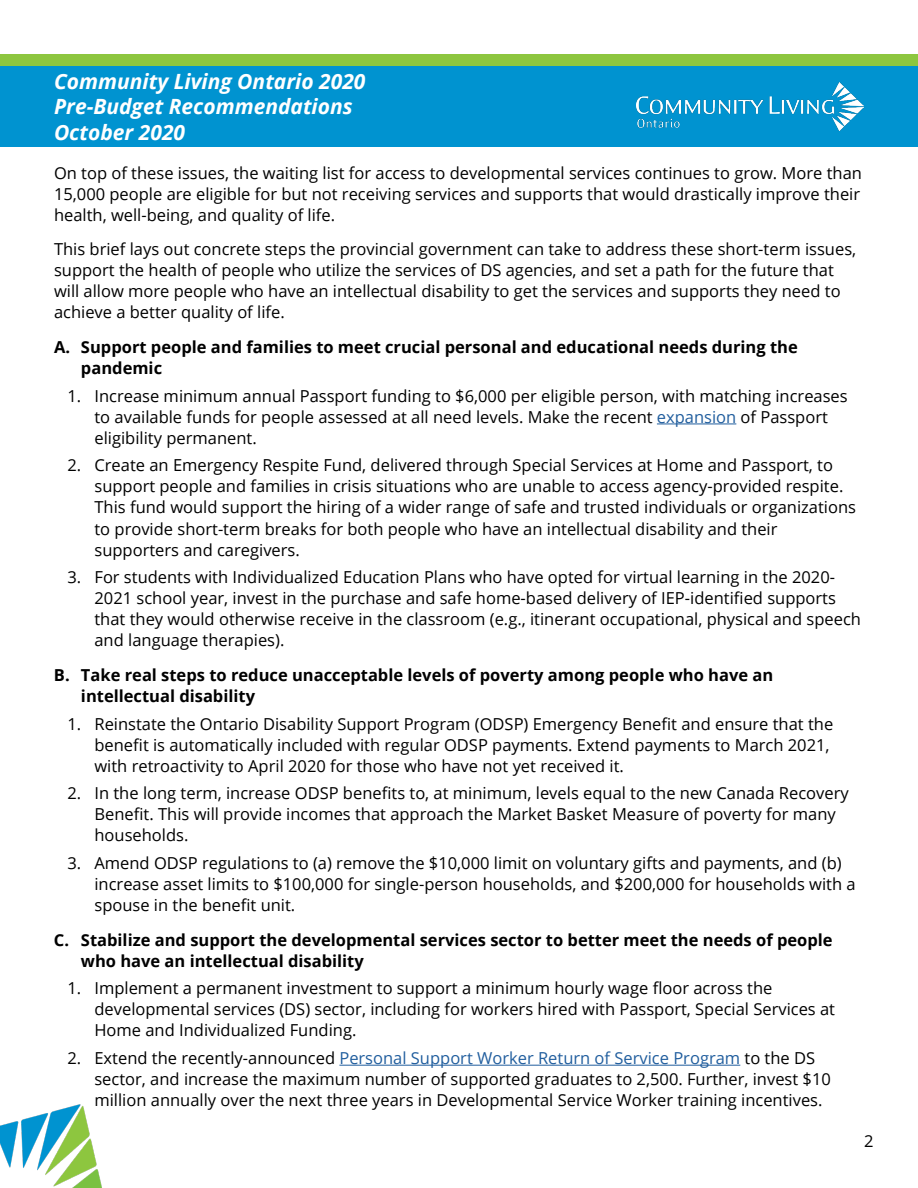
<style>
.page{position:relative;width:918px;height:1188px;background:#fff}
.page>*{position:absolute;margin:0;border:0;box-sizing:border-box;transform-origin:0 0}
.t1{font:italic 700 21px/25.2px "Open Sans";color:#fff}
.t2{font:16.5px/21px "Open Sans";color:#000}
.t3{font:700 16.5px/21px "Open Sans";color:#000}
.s1{color:#215e9e}
</style>
<div class="page">
<img style="left:0;top:1104px;width:102px;height:84px">
<hr style="left:657px;top:424px;width:79px;height:1px;background:#215e9e">
<hr style="left:339px;top:1065px;width:401px;height:1px;background:#215e9e">
<div style="left:0;top:54px;width:918px;height:12px;background:#8dc63f"></div>
<div style="left:0;top:66px;width:918px;height:81px;background:#0093d0"></div>
<img style="left:636px;top:82px;width:228px;height:49px">
<p class="t1" style="left:54px;top:69px;width:313px">Community Living Ontario 2020<br>Pre-Budget Recommendations<br>October 2020</p>
<p class="t2" style="left:54px;top:162px;width:810px;text-align:justify">On top of these issues, the waiting list for access to developmental services continues to grow. More than 15,000 people are eligible for but not receiving services and supports that would drastically improve their health, well-being, and quality of life.</p>
<p class="t2" style="left:54px;top:239px;width:804px">This brief lays out concrete steps the provincial government can take to address these short-term issues, support the health of people who utilize the services of DS agencies, and set a path for the future that will allow more people who have an intellectual disability to get the services and supports they need to achieve a better quality of life.</p>
<p class="t3" style="left:81px;top:336px;width:718px;text-indent:-27px">A. Support people and families to meet crucial personal and educational needs during the pandemic</p>
<p class="t2" style="left:94px;top:385px;width:755px;text-indent:-27px">1. Increase minimum annual Passport funding to $6,000 per eligible person, with matching increases to available funds for people assessed at all need levels. Make the recent <span class="s1">expansion</span> of Passport eligibility permanent.</p>
<p class="t2" style="left:94px;top:455px;width:763px;text-indent:-27px">2. Create an Emergency Respite Fund, delivered through Special Services at Home and Passport, to support people and families in crisis situations who are unable to access agency-provided respite.<br>This fund would support the hiring of a wider range of safe and trusted individuals or organizations to provide short-term breaks for both people who have an intellectual disability and their supporters and caregivers.</p>
<p class="t2" style="left:94px;top:566px;width:768px;text-indent:-27px">3. For students with Individualized Education Plans who have opted for virtual learning in the 2020- 2021 school year, invest in the purchase and safe home-based delivery of IEP-identified supports that they would otherwise receive in the classroom (e.g., itinerant occupational, physical and speech and language therapies).</p>
<p class="t3" style="left:81px;top:664px;width:694px;text-indent:-27px">B. Take real steps to reduce unacceptable levels of poverty among people who have an intellectual disability</p>
<p class="t2" style="left:94px;top:713px;width:740px;text-indent:-27px">1. Reinstate the Ontario Disability Support Program (ODSP) Emergency Benefit and ensure that the benefit is automatically included with regular ODSP payments. Extend payments to March 2021, with retroactivity to April 2020 for those who have not yet received it.</p>
<p class="t2" style="left:94px;top:782px;width:756px;text-indent:-27px">2. In the long term, increase ODSP benefits to, at minimum, levels equal to the new Canada Recovery<br>Benefit. This will provide incomes that approach the Market Basket Measure of poverty for many households.</p>
<p class="t2" style="left:94px;top:852px;width:763px;text-indent:-27px">3. Amend ODSP regulations to (a) remove the $10,000 limit on voluntary gifts and payments, and (b) increase asset limits to $100,000 for single-person households, and $200,000 for households with a spouse in the benefit unit.</p>
<p class="t3" style="left:81px;top:929px;width:753px;text-indent:-27px">C. Stabilize and support the developmental services sector to better meet the needs of people who have an intellectual disability</p>
<p class="t2" style="left:94px;top:977px;width:742px;text-indent:-27px">1. Implement a permanent investment to support a minimum hourly wage floor across the developmental services (DS) sector, including for workers hired with Passport, Special Services at<br>Home and Individualized Funding.</p>
<p class="t2" style="left:94px;top:1047px;width:738px;text-indent:-27px">2. Extend the recently-announced <span class="s1">Personal Support Worker Return of Service Program</span> to the DS sector, and increase the maximum number of supported graduates to 2,500. Further, invest $10 million annually over the next three years in Developmental Service Worker training incentives.</p>
<p class="t2" style="left:864px;top:1130px;width:11px">2</p>
</div>
